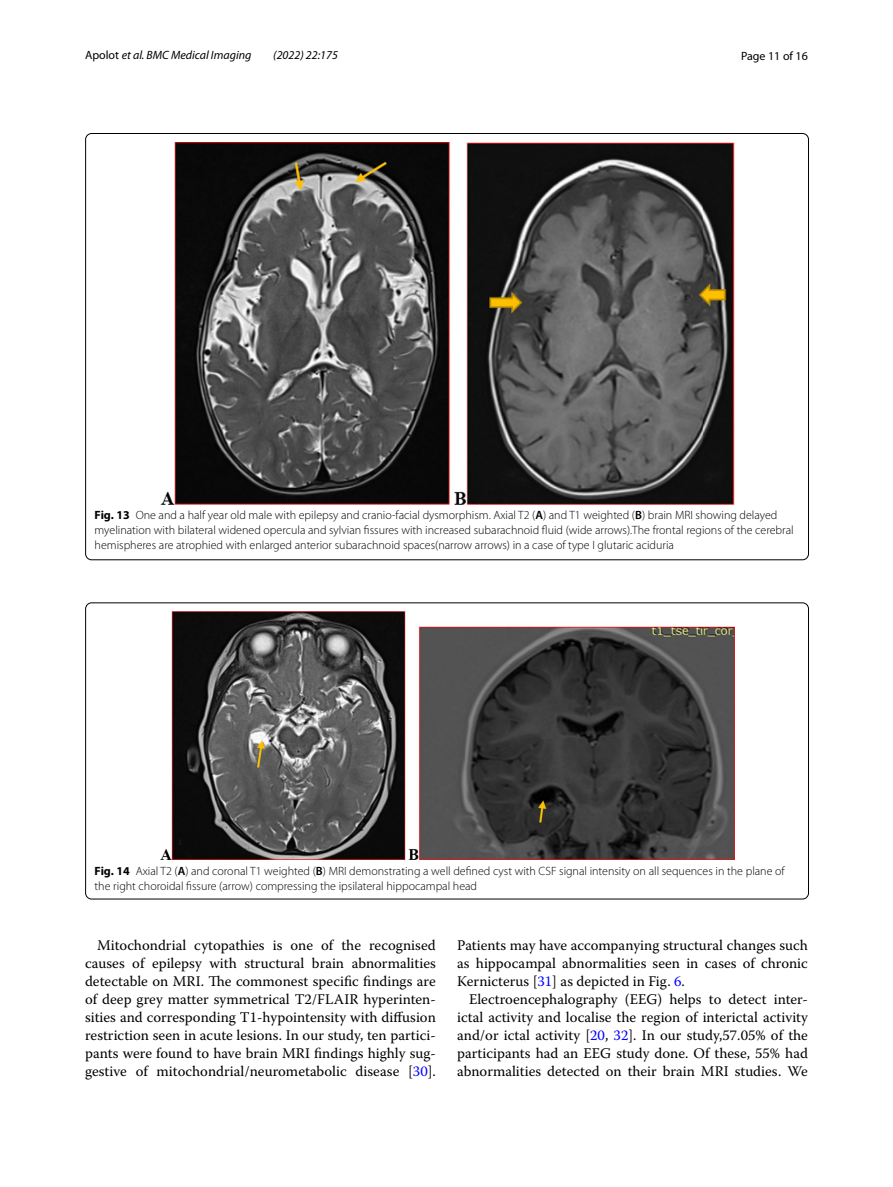
<style>
.page{position:relative;width:893px;height:1187px;background:#fff}
.page>*{position:absolute;margin:0;border:0;box-sizing:border-box;transform-origin:0 0}
.t1{font:14.7px/18px "Warnock Pro";color:#000;text-align:justify}
.t2{font:300 12px/15px "Myriad Pro";color:#000}
.t3{font:italic 12px "Myriad Pro";color:#000}
.t4{font:12px "Myriad Pro";color:#000}
.s1{font-style:normal}
.s2{font-weight:700}
.s3{font-weight:600}
.s4{color:#00f}
</style>
<div class="page">
<img style="left:161px;top:142px;width:573px;height:362px">
<img style="left:161px;top:611px;width:573px;height:248px">
<p class="t3" style="left:85px;top:48px;width:168px"><span class="s1">Apolot</span> et al. BMC Medical Imaging</p>
<p class="t3" style="left:273px;top:48px;width:66px">(2022) 22:175</p>
<p class="t4" style="left:741px;top:48px;width:68px">Page 11 of 16</p>
<p class="t2" style="left:95px;top:508px;width:701px"><span class="s2">Fig. 13</span> One and a half year old male with epilepsy and cranio-facial dysmorphism. Axial T2 (<span class="s3">A</span>) and T1 weighted (<span class="s3">B</span>) brain MRI showing delayed myelination with bilateral widened opercula and sylvian fissures with increased subarachnoid fluid (wide arrows).The frontal regions of the cerebral hemispheres are atrophied with enlarged anterior subarachnoid spaces(narrow arrows) in a case of type I glutaric aciduria</p>
<p class="t2" style="left:95px;top:863px;width:692px"><span class="s2">Fig. 14</span> Axial T2 (<span class="s3">A</span>) and coronal T1 weighted (<span class="s3">B</span>) MRI demonstrating a well defined cyst with CSF signal intensity on all sequences in the plane of the right choroidal fissure (arrow) compressing the ipsilateral hippocampal head</p>
<p class="t1" style="left:85px;top:935px;width:352px;text-indent:12px">Mitochondrial cytopathies is one of the recognised causes of epilepsy with structural brain abnormalities detectable on MRI. The commonest specific findings are of deep grey matter symmetrical T2/FLAIR hyperinten&shy;sities and corresponding T1-hypointensity with diffusion restriction seen in acute lesions. In our study, ten partici&shy;pants were found to have brain MRI findings highly sug&shy;gestive of mitochondrial/neurometabolic disease [<span class="s4">30</span>].</p>
<p class="t1" style="left:457px;top:935px;width:352px">Patients may have accompanying structural changes such as hippocampal abnormalities seen in cases of chronic Kernicterus [<span class="s4">31</span>] as depicted in Fig. <span class="s4">6</span>.</p>
<p class="t1" style="left:457px;top:989px;width:352px;text-indent:12px">Electroencephalography (EEG) helps to detect inter&shy;ictal activity and localise the region of interictal activity and/or ictal activity [<span class="s4">20</span>, <span class="s4">32</span>]. In our study,57.05% of the participants had an EEG study done. Of these, 55% had abnormalities detected on their brain MRI studies. We</p>
</div>
